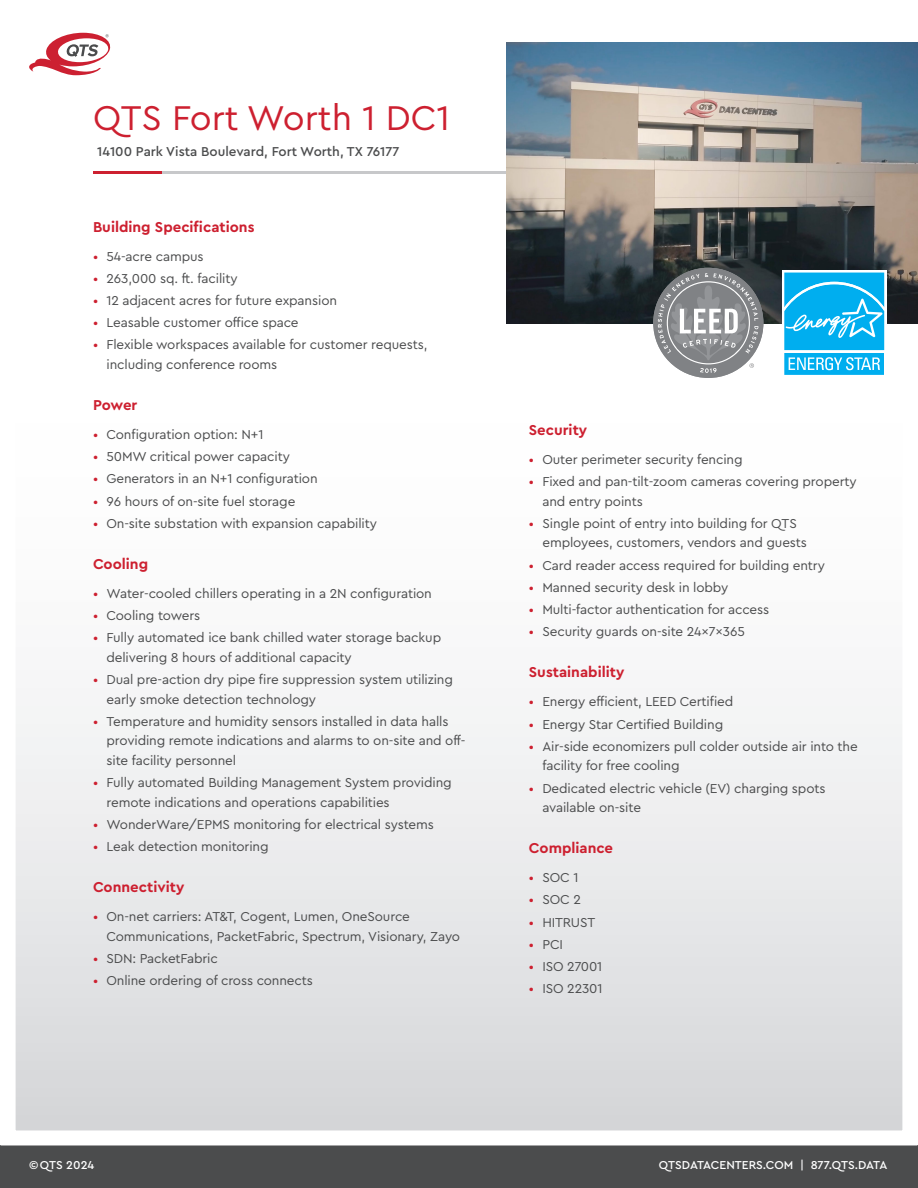
<style>
.page{position:relative;width:918px;height:1188px;background:#fff}
.page>*{position:absolute;margin:0;border:0;box-sizing:border-box;transform-origin:0 0}
.Facility_Header{font:36px "Cera Pro";color:#cd2030}
.Category{font:700 15px "Cera Pro";color:#cd2030}
.t1{font:13.5px/19.5px "Cera Pro";letter-spacing:-.01em;color:#4b4c4d}
.Facility_Address{font:500 13.5px "Cera Pro";color:#4b4c4d}
.t2{font:500 12px "Cera Pro";color:#fff}
.s1{color:#cd2030}
</style>
<div class="page">
<div style="left:0;top:1145px;width:918px;height:43px;background:#4b4c4d"></div>
<div style="left:8px;top:8px;width:902px;height:1130px;background:linear-gradient(to bottom,#fff,#e1e1e3)"></div>
<svg style="left:29px;top:33px;width:84px;height:42px"></svg>
<hr style="left:93px;top:171px;width:823px;height:3px;background:#c7c8ca">
<hr style="left:93px;top:171px;width:69px;height:3px;background:#cd2030">
<img style="left:506px;top:43px;width:412px;height:281px">
<svg style="left:653px;top:268px;width:110px;height:110px"></svg>
<svg style="left:782px;top:270px;width:105px;height:3px"></svg>
<svg style="left:782px;top:273px;width:105px;height:104px"></svg>
<p class="Facility_Header" style="left:93px;top:94px;width:359px">QTS Fort Worth 1 DC1</p>
<p class="Facility_Address" style="left:97px;top:143px;width:304px">14100 Park Vista Boulevard, Fort Worth, TX 76177</p>
<p class="Category" style="left:93px;top:217px;width:163px">Building Specifications</p>
<p class="t1" style="left:93px;top:246px;width:112px"><span class="s1">•</span> 54-acre campus</p>
<p class="t1" style="left:93px;top:268px;width:146px"><span class="s1">•</span> 263,000 sq. ft. facility</p>
<p class="t1" style="left:93px;top:290px;width:246px"><span class="s1">•</span> 12 adjacent acres for future expansion</p>
<p class="t1" style="left:93px;top:312px;width:207px"><span class="s1">•</span> Leasable customer office space</p>
<p class="t1" style="left:106px;top:334px;width:323px;text-indent:-14px"><span class="s1">•</span> Flexible workspaces available for customer requests, including conference rooms</p>
<p class="Category" style="left:93px;top:395px;width:46px">Power</p>
<p class="t1" style="left:93px;top:424px;width:172px"><span class="s1">•</span> Configuration option: N+1</p>
<p class="t1" style="left:93px;top:446px;width:199px"><span class="s1">•</span> 50MW critical power capacity</p>
<p class="t1" style="left:93px;top:469px;width:226px"><span class="s1">•</span> Generators in an N+1 configuration</p>
<p class="t1" style="left:93px;top:491px;width:204px"><span class="s1">•</span> 96 hours of on-site fuel storage</p>
<p class="t1" style="left:93px;top:513px;width:286px"><span class="s1">•</span> On-site substation with expansion capability</p>
<p class="Category" style="left:93px;top:554px;width:57px">Cooling</p>
<p class="t1" style="left:93px;top:583px;width:340px"><span class="s1">•</span> Water-cooled chillers operating in a 2N configuration</p>
<p class="t1" style="left:93px;top:605px;width:109px"><span class="s1">•</span> Cooling towers</p>
<p class="t1" style="left:106px;top:628px;width:336px;text-indent:-14px"><span class="s1">•</span> Fully automated ice bank chilled water storage backup delivering 8 hours of additional capacity</p>
<p class="t1" style="left:106px;top:669px;width:348px;text-indent:-14px"><span class="s1">•</span> Dual pre-action dry pipe fire suppression system utilizing early smoke detection technology</p>
<p class="t1" style="left:106px;top:711px;width:361px;text-indent:-14px"><span class="s1">•</span> Temperature and humidity sensors installed in data halls providing remote indications and alarms to on-site and off&shy;site facility personnel</p>
<p class="t1" style="left:106px;top:772px;width:347px;text-indent:-14px"><span class="s1">•</span> Fully automated Building Management System providing remote indications and operations capabilities</p>
<p class="t1" style="left:93px;top:814px;width:342px"><span class="s1">•</span> WonderWare/EPMS monitoring for electrical systems</p>
<p class="t1" style="left:93px;top:836px;width:177px"><span class="s1">•</span> Leak detection monitoring</p>
<p class="Category" style="left:93px;top:877px;width:93px">Connectivity</p>
<p class="t1" style="left:106px;top:906px;width:355px;text-indent:-14px"><span class="s1">•</span> On-net carriers: AT&amp;T, Cogent, Lumen, OneSource<br>Communications, PacketFabric, Spectrum, Visionary, Zayo</p>
<p class="t1" style="left:93px;top:948px;width:126px"><span class="s1">•</span> SDN: PacketFabric</p>
<p class="t1" style="left:93px;top:970px;width:221px"><span class="s1">•</span> Online ordering of cross connects</p>
<p class="Category" style="left:529px;top:420px;width:60px">Security</p>
<p class="t1" style="left:529px;top:449px;width:215px"><span class="s1">•</span> Outer perimeter security fencing</p>
<p class="t1" style="left:542px;top:471px;width:316px;text-indent:-14px"><span class="s1">•</span> Fixed and pan-tilt-zoom cameras covering property and entry points</p>
<p class="t1" style="left:542px;top:513px;width:266px;text-indent:-14px"><span class="s1">•</span> Single point of entry into building for QTS employees, customers, vendors and guests</p>
<p class="t1" style="left:529px;top:555px;width:298px"><span class="s1">•</span> Card reader access required for building entry</p>
<p class="t1" style="left:529px;top:577px;width:201px"><span class="s1">•</span> Manned security desk in lobby</p>
<p class="t1" style="left:529px;top:599px;width:242px"><span class="s1">•</span> Multi-factor authentication for access</p>
<p class="t1" style="left:529px;top:621px;width:217px"><span class="s1">•</span> Security guards on-site 24x7x365</p>
<p class="Category" style="left:529px;top:662px;width:97px">Sustainability</p>
<p class="t1" style="left:529px;top:692px;width:206px"><span class="s1">•</span> Energy efficient, LEED Certified</p>
<p class="t1" style="left:529px;top:714px;width:196px"><span class="s1">•</span> Energy Star Certified Building</p>
<p class="t1" style="left:542px;top:736px;width:317px;text-indent:-14px"><span class="s1">•</span> Air-side economizers pull colder outside air into the facility for free cooling</p>
<p class="t1" style="left:542px;top:778px;width:285px;text-indent:-14px"><span class="s1">•</span> Dedicated electric vehicle (EV) charging spots available on-site</p>
<p class="Category" style="left:529px;top:838px;width:86px">Compliance</p>
<p class="t1" style="left:529px;top:867px;width:51px"><span class="s1">•</span> SOC 1</p>
<p class="t1" style="left:529px;top:890px;width:54px"><span class="s1">•</span> SOC 2</p>
<p class="t1" style="left:529px;top:912px;width:68px"><span class="s1">•</span> HITRUST</p>
<p class="t1" style="left:529px;top:934px;width:36px"><span class="s1">•</span> PCI</p>
<p class="t1" style="left:529px;top:956px;width:75px"><span class="s1">•</span> ISO 27001</p>
<p class="t1" style="left:529px;top:978px;width:75px"><span class="s1">•</span> ISO 22301</p>
<p class="t2" style="left:29px;top:1157px;width:67px">©QTS 2024</p>
<p class="t2" style="left:659px;top:1157px;width:230px">QTSDATACENTERS.COM | 877.QTS.DATA</p>
</div>
